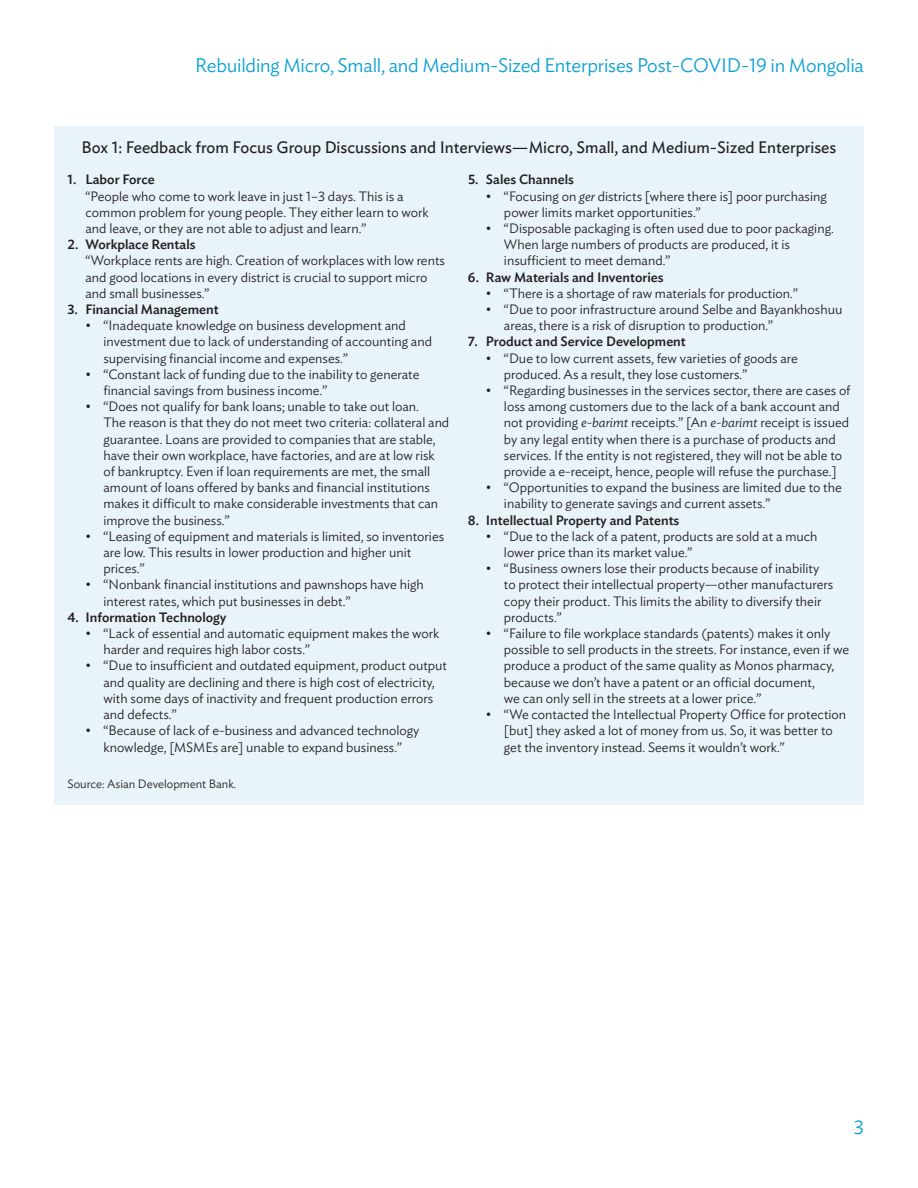
<style>
.page{position:relative;width:918px;height:1188px;background:#fff}
.page>*{position:absolute;margin:0;border:0;box-sizing:border-box;transform-origin:0 0}
.t1{font:300 19.5px "Ideal Sans";letter-spacing:-.01em;color:#089fd6}
.t2{font:16.5px "Ideal Sans";color:#231f20}
.t3{font:300 13.5px/16.2px "Ideal Sans";color:#231f20}
.t4{font:500 13.5px "Ideal Sans";color:#231f20}
.t5{font:300 12px "Ideal Sans";color:#231f20}
.s1{font-style:italic}
</style>
<div class="page">
<div style="left:54px;top:126px;width:810px;height:51px;background:#e8f3fa"></div>
<div style="left:54px;top:160px;width:810px;height:644px;background:#e8f3fa"></div>
<h1 class="t1" style="left:195px;top:50px;width:670px">Rebuilding Micro, Small, and Medium-Sized Enterprises Post-COVID-19 in Mongolia</h1>
<p class="t2" style="left:82px;top:134px;width:756px">Box 1: Feedback from Focus Group Discussions and Interviews—Micro, Small, and Medium-Sized Enterprises</p>
<p class="t4" style="left:68px;top:169px;width:89px">1. Labor Force</p>
<p class="t3" style="left:85px;top:187px;width:345px">“People who come to work leave in just 1–3 days. This is a common problem for young people. They either learn to work and leave, or they are not able to adjust and learn.”</p>
<p class="t4" style="left:68px;top:234px;width:130px">2. Workplace Rentals</p>
<p class="t3" style="left:85px;top:252px;width:361px">“Workplace rents are high. Creation of workplaces with low rents and good locations in every district is crucial to support micro and small businesses.”</p>
<p class="t4" style="left:68px;top:299px;width:153px">3. Financial Management</p>
<p class="t3" style="left:103px;top:316px;width:330px;text-indent:-18px">• “Inadequate knowledge on business development and investment due to lack of understanding of accounting and supervising financial income and expenses.”</p>
<p class="t3" style="left:103px;top:365px;width:317px;text-indent:-18px">• “Constant lack of funding due to the inability to generate financial savings from business income.”</p>
<p class="t3" style="left:103px;top:397px;width:347px;text-indent:-18px">• “Does not qualify for bank loans; unable to take out loan.<br>The reason is that they do not meet two criteria: collateral and guarantee. Loans are provided to companies that are stable, have their own workplace, have factories, and are at low risk of bankruptcy. Even if loan requirements are met, the small amount of loans offered by banks and financial institutions makes it difficult to make considerable investments that can improve the business.”</p>
<p class="t3" style="left:103px;top:527px;width:342px;text-indent:-18px">• “Leasing of equipment and materials is limited, so inventories are low. This results in lower production and higher unit prices.”</p>
<p class="t3" style="left:103px;top:576px;width:322px;text-indent:-18px">• “Nonbank financial institutions and pawnshops have high interest rates, which put businesses in debt.”</p>
<p class="t4" style="left:67px;top:607px;width:160px">4. Information Technology</p>
<p class="t3" style="left:103px;top:624px;width:337px;text-indent:-18px">• “Lack of essential and automatic equipment makes the work harder and requires high labor costs.”</p>
<p class="t3" style="left:103px;top:657px;width:345px;text-indent:-18px">• “Due to insufficient and outdated equipment, product output and quality are declining and there is high cost of electricity, with some days of inactivity and frequent production errors and defects.”</p>
<p class="t3" style="left:85px;top:721px;width:335px;text-align:center">• “Because of lack of e-business and advanced technology knowledge, [MSMEs are] unable to expand business.”</p>
<p class="t5" style="left:68px;top:775px;width:170px">Source: Asian Development Bank.</p>
<p class="t4" style="left:468px;top:169px;width:108px">5. Sales Channels</p>
<p class="t3" style="left:504px;top:187px;width:324px;text-indent:-18px">• “Focusing on <span class="s1">ger</span> districts [where there is] poor purchasing power limits market opportunities.”</p>
<p class="t3" style="left:504px;top:219px;width:331px;text-indent:-18px">• “Disposable packaging is often used due to poor packaging.<br>When large numbers of products are produced, it is insufficient to meet demand.”</p>
<p class="t4" style="left:468px;top:267px;width:197px">6. Raw Materials and Inventories</p>
<p class="t3" style="left:486px;top:284px;width:313px">• “There is a shortage of raw materials for production.”</p>
<p class="t3" style="left:504px;top:300px;width:340px;text-indent:-18px">• “Due to poor infrastructure around Selbe and Bayankhoshuu areas, there is a risk of disruption to production.”</p>
<p class="t4" style="left:468px;top:331px;width:219px">7. Product and Service Development</p>
<p class="t3" style="left:504px;top:349px;width:295px;text-indent:-18px">• “Due to low current assets, few varieties of goods are produced. As a result, they lose customers.”</p>
<p class="t3" style="left:504px;top:381px;width:348px;text-indent:-18px">• “Regarding businesses in the services sector, there are cases of loss among customers due to the lack of a bank account and not providing <span class="s1">e-barimt</span> receipts.” [An <span class="s1">e-barimt</span> receipt is issued by any legal entity when there is a purchase of products and services. If the entity is not registered, they will not be able to provide a e-receipt, hence, people will refuse the purchase.]</p>
<p class="t3" style="left:504px;top:478px;width:340px;text-indent:-18px">• “Opportunities to expand the business are limited due to the inability to generate savings and current assets.”</p>
<p class="t4" style="left:468px;top:510px;width:213px">8. Intellectual Property and Patents</p>
<p class="t3" style="left:504px;top:527px;width:315px;text-indent:-18px">• “Due to the lack of a patent, products are sold at a much lower price than its market value.”</p>
<p class="t3" style="left:504px;top:559px;width:331px;text-indent:-18px">• “Business owners lose their products because of inability to protect their intellectual property—other manufacturers copy their product. This limits the ability to diversify their products.”</p>
<p class="t3" style="left:504px;top:624px;width:347px;text-indent:-18px">• “Failure to file workplace standards (patents) makes it only possible to sell products in the streets. For instance, even if we produce a product of the same quality as Monos pharmacy, because we don’t have a patent or an official document,<br>we can only sell in the streets at a lower price.”</p>
<p class="t3" style="left:504px;top:705px;width:344px;text-indent:-18px">• “We contacted the Intellectual Property Office for protection [but] they asked a lot of money from us. So, it was better to get the inventory instead. Seems it wouldn’t work.”</p>
<h1 class="t1" style="left:854px;top:1112px;width:12px">3</h1>
</div>
